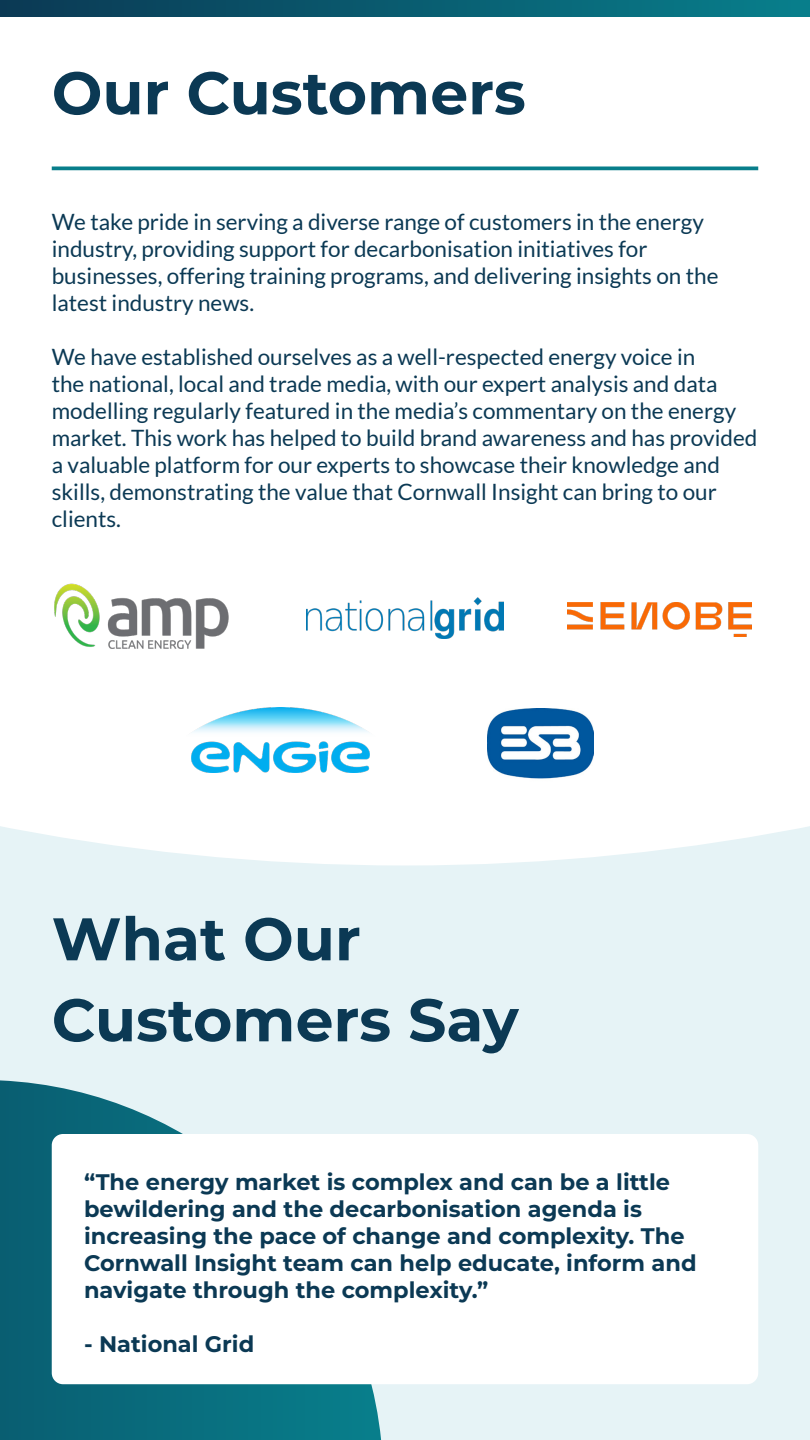
<style>
.page{position:relative;width:810px;height:1440px;background:#e6f3f6}
.page>*{position:absolute;margin:0;border:0;box-sizing:border-box;transform-origin:0 0}
.t1{font:700 60px/81px "Montserrat";color:#0b3954}
.t2{font:22.5px/27px "Lato";color:#0b3954}
.t3{font:700 22.5px/27px "Montserrat";color:#0b3954}
</style>
<div class="page">
<div style="left:0;top:16px;width:810px;height:850px;background:#fff"></div>
<img style="left:52px;top:581px;width:182px;height:71px">
<img style="left:307px;top:598px;width:196px;height:40px">
<img style="left:186px;top:707px;width:190px;height:65px">
<img style="left:488px;top:709px;width:105px;height:73px">
<img style="left:567px;top:602px;width:184px;height:34px">
<svg style="left:0;top:1080px;width:381px;height:360px"></svg>
<div style="left:52px;top:1134px;width:706px;height:250px;background:#fff;border-radius:11px"></div>
<div style="left:0;top:0;width:810px;height:16px;background:linear-gradient(to right,#0b3954,#087f8c)"></div>
<svg style="left:52px;top:166px;width:706px;height:4px;background:#268e99"></svg>
<h1 class="t1" style="left:52px;top:50px;width:476px">Our Customers</h1>
<p class="t2" style="left:52px;top:209px;width:668px">We take pride in serving a diverse range of customers in the energy industry, providing support for decarbonisation initiatives for businesses, offering training programs, and delivering insights on the latest industry news.</p>
<p class="t2" style="left:52px;top:344px;width:707px">We have established ourselves as a well-respected energy voice in<br>the national, local and trade media, with our expert analysis and data modelling regularly featured in the media’s commentary on the energy market. This work has helped to build brand awareness and has provided a valuable platform for our experts to showcase their knowledge and skills, demonstrating the value that Cornwall Insight can bring to our clients.</p>
<h1 class="t1" style="left:52px;top:896px;width:468px">What Our<br>Customers Say</h1>
<p class="t3" style="left:84px;top:1168px;width:614px">“The energy market is complex and can be a little bewildering and the decarbonisation agenda is increasing the pace of change and complexity. The Cornwall Insight team can help educate, inform and navigate through the complexity.”</p>
<p class="t3" style="left:84px;top:1330px;width:172px">- National Grid</p>
</div>
